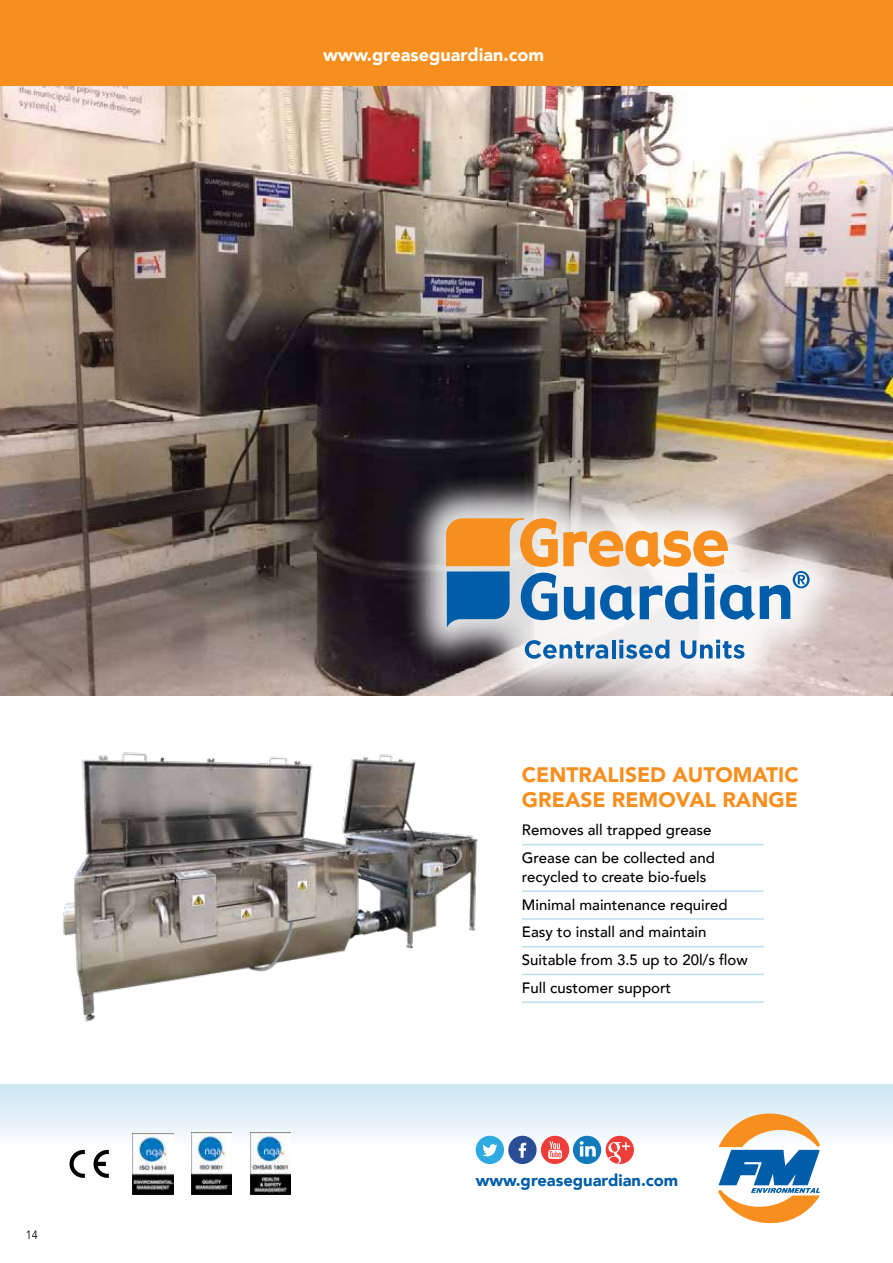
<style>
.page{position:relative;width:893px;height:1263px;background:#fff}
.page>*{position:absolute;margin:0;border:0;box-sizing:border-box;transform-origin:0 0}
.t1{font:900 21px/24.5px "Avenir";color:#f78f1e}
.t2{font:900 18px "Avenir";color:#fff}
.t3{font:900 16.5px "Avenir";color:#005daa}
.t4{font:500 15px/27.8px "Avenir";color:#000}
.t5{font:12px "Avenir";color:#000;scale:.9 1}
</style>
<div class="page">
<img style="left:0;top:85px;width:893px;height:610px">
<svg style="left:0;top:1084px;width:893px;height:140px"></svg>
<svg style="left:718px;top:1113px;width:102px;height:110px"></svg>
<div style="left:508px;top:1136px;width:29px;height:28px;background:#294e96;border-radius:50%"></div>
<svg style="left:519px;top:1143px;width:7px;height:15px"></svg>
<div style="left:476px;top:1136px;width:28px;height:28px;background:#2caae1;border-radius:50%"></div>
<svg style="left:482px;top:1144px;width:15px;height:12px"></svg>
<div style="left:541px;top:1136px;width:28px;height:28px;background:#ef3e3a;border-radius:50%"></div>
<svg style="left:548px;top:1141px;width:14px;height:18px"></svg>
<div style="left:573px;top:1136px;width:28px;height:28px;background:#127bb9;border-radius:50%"></div>
<svg style="left:580px;top:1141px;width:16px;height:15px"></svg>
<div style="left:606px;top:1136px;width:28px;height:28px;background:#ef3e3a;border-radius:50%"></div>
<svg style="left:608px;top:1142px;width:22px;height:22px"></svg>
<hr style="left:522px;top:844px;width:242px;height:1px;background:#bcdeef">
<hr style="left:522px;top:890px;width:242px;height:2px;background:#bcdeef">
<hr style="left:522px;top:918px;width:242px;height:2px;background:#bcdeef">
<hr style="left:522px;top:946px;width:242px;height:1px;background:#bcdeef">
<hr style="left:522px;top:974px;width:242px;height:1px;background:#bcdeef">
<hr style="left:522px;top:1001px;width:242px;height:2px;background:#bcdeef">
<img style="left:62px;top:752px;width:416px;height:270px">
<div style="left:401px;top:473px;width:452px;height:230px;background:#fff;opacity:.86"></div>
<svg style="left:525px;top:640px;width:83px;height:19px"></svg>
<hr style="left:612px;top:640px;width:4px;height:18px;background:#005daa">
<svg style="left:619px;top:640px;width:50px;height:19px"></svg>
<svg style="left:681px;top:640px;width:63px;height:19px"></svg>
<svg style="left:446px;top:518px;width:364px;height:109px"></svg>
<svg style="left:70px;top:1150px;width:15px;height:28px"></svg>
<svg style="left:93px;top:1150px;width:16px;height:28px"></svg>
<img style="left:132px;top:1133px;width:41px;height:61px">
<img style="left:191px;top:1133px;width:41px;height:61px">
<img style="left:250px;top:1133px;width:41px;height:61px">
<div style="left:0;top:0;width:893px;height:85px;background:#f78f1e"></div>
<p class="t5" style="left:26px;top:1228px;width:15px">14</p>
<p class="t2" style="left:323px;top:40px;width:222px">www.greaseguardian.com</p>
<h1 class="t1" style="left:522px;top:762px;width:278px">CENTRALISED AUTOMATIC<br>GREASE REMOVAL RANGE</h1>
<p class="t4" style="left:522px;top:815px;width:194px">Removes all trapped grease<br>Grease can be collected and</p>
<p class="t4" style="left:522px;top:862px;width:227px">recycled to create bio-fuels<br>Minimal maintenance required<br>Easy to install and maintain<br>Suitable from 3.5 up to 20l/s flow<br>Full customer support</p>
<p class="t3" style="left:476px;top:1166px;width:204px">www.greaseguardian.com</p>
</div>
